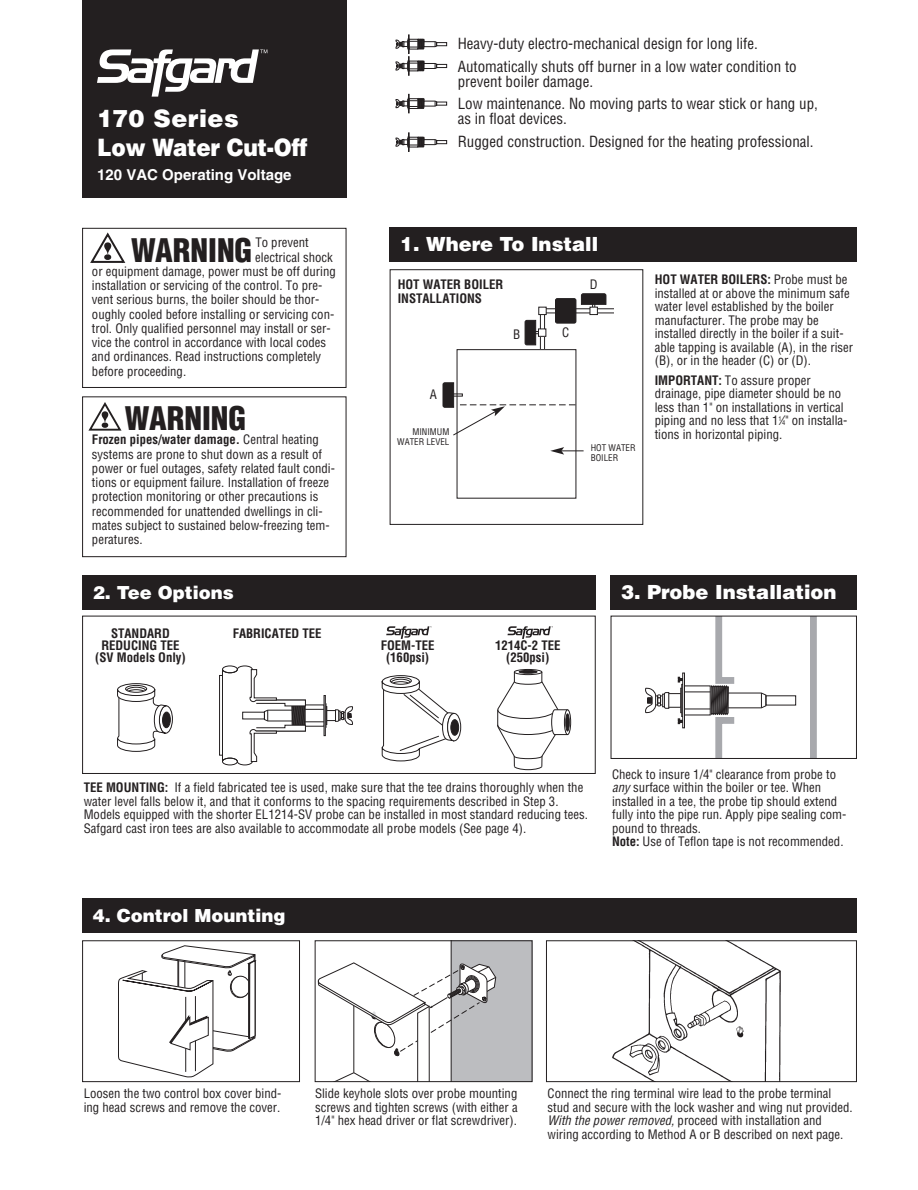
<style>
.page{position:relative;width:918px;height:1190px;background:#fff}
.page>*{position:absolute;margin:0;border:0;box-sizing:border-box;transform-origin:0 0}
.t1{font:900 condensed 31.65px "Helvetica";color:#231f20}
.t2{font:900 24px/29px "Helvetica";letter-spacing:-.015em;color:#fff}
.t3{font:900 19.5px "Helvetica";color:#fff}
.t4{font:900 18px "Helvetica";color:#fff}
.t5{font:condensed 15px/22.5px "Helvetica";color:#231f20}
.t6{font:700 15px "Helvetica";color:#fff}
.t7{font:condensed 12.75px/13.5px "Helvetica";color:#231f20}
.t8{font:700 condensed 12.75px/12px "Helvetica";color:#231f20;text-align:center}
.t9{font:condensed 9px/9.8px "Helvetica";color:#231f20;text-align:right}
.s1{font-weight:700}
.s2{font-size:6.3px}
.s3{font-style:italic}
</style>
<div class="page">
<div style="left:82px;top:228px;width:264px;height:160px;border:1px solid #231f20"></div>
<div style="left:82px;top:0;width:264px;height:197px;background:#231f20"></div>
<img style="left:612px;top:942px;width:169px;height:138px">
<div style="left:546px;top:940px;width:310px;height:142px;border:1px solid #231f20"></div>
<svg style="left:118px;top:945px;width:138px;height:132px"></svg>
<div style="left:82px;top:940px;width:218px;height:142px;border:1px solid #231f20"></div>
<svg style="left:318px;top:942px;width:212px;height:138px"></svg>
<div style="left:314px;top:940px;width:218px;height:142px;border:1px solid #231f20"></div>
<svg style="left:396px;top:35px;width:50px;height:40px"></svg>
<div style="left:436px;top:64px;width:10px;height:4px;border:1px solid #231f20"></div>
<svg style="left:396px;top:94px;width:50px;height:19px"></svg>
<svg style="left:396px;top:133px;width:40px;height:18px"></svg>
<div style="left:436px;top:140px;width:10px;height:4px;border:1px solid #231f20"></div>
<svg style="left:90px;top:232px;width:36px;height:31px"></svg>
<svg style="left:580px;top:293px;width:26px;height:15px"></svg>
<div style="left:540px;top:309px;width:5px;height:96px;border:1px solid #231f20"></div>
<div style="left:457px;top:350px;width:118px;height:148px;background:#fff"></div>
<div style="left:538px;top:307px;width:8px;height:7px;background:#fff"></div>
<div style="left:538px;top:307px;width:8px;height:8px;border:1px solid #231f20"></div>
<div style="left:589px;top:307px;width:8px;height:8px;border:1px solid #231f20"></div>
<div style="left:555px;top:299px;width:20px;height:24px;background:#231f20;border-radius:2px"></div>
<div style="left:555px;top:298px;width:21px;height:25px;border:1px solid #231f20;border-radius:2px"></div>
<svg style="left:524px;top:319px;width:20px;height:27px"></svg>
<div style="left:538px;top:329px;width:7px;height:7px;background:#fff"></div>
<div style="left:538px;top:328px;width:8px;height:9px;border:1px solid #231f20"></div>
<div style="left:389px;top:269px;width:254px;height:256px;border:1px solid #231f20"></div>
<div style="left:389px;top:227px;width:467px;height:35px;background:#231f20"></div>
<div style="left:82px;top:898px;width:774px;height:35px;background:#231f20"></div>
<svg style="left:442px;top:382px;width:133px;height:54px"></svg>
<svg style="left:550px;top:447px;width:33px;height:7px"></svg>
<svg style="left:97px;top:49px;width:170px;height:48px"></svg>
<div style="left:82px;top:575px;width:513px;height:35px;background:#231f20"></div>
<div style="left:610px;top:575px;width:246px;height:35px;background:#231f20"></div>
<div style="left:82px;top:616px;width:513px;height:158px;border:1px solid #231f20"></div>
<div style="left:809px;top:616px;width:7px;height:142px;background:#a8a9ad"></div>
<div style="left:668px;top:693px;width:13px;height:14px;border:1px solid #231f20"></div>
<svg style="left:645px;top:688px;width:24px;height:25px"></svg>
<svg style="left:677px;top:618px;width:89px;height:139px"></svg>
<div style="left:682px;top:673px;width:2px;height:55px;border:1px solid #231f20"></div>
<div style="left:610px;top:616px;width:246px;height:143px;border:1px solid #231f20"></div>
<div style="left:117px;top:683px;width:38px;height:13px;border:1px solid #231f20;border-radius:50%"></div>
<div style="left:125px;top:685px;width:22px;height:7px;border:1px solid #231f20;border-radius:50%"></div>
<div style="left:159px;top:705px;width:14px;height:28px;border:1px solid #231f20;border-radius:50%"></div>
<svg style="left:117px;top:687px;width:54px;height:65px"></svg>
<div style="left:382px;top:675px;width:37px;height:13px;border:1px solid #231f20;border-radius:50%"></div>
<div style="left:390px;top:677px;width:21px;height:7px;border:1px solid #231f20;border-radius:50%"></div>
<svg style="left:381px;top:679px;width:78px;height:82px"></svg>
<svg style="left:447px;top:713px;width:13px;height:28px"></svg>
<div style="left:447px;top:713px;width:14px;height:28px;border:1px solid #231f20;border-radius:50%"></div>
<div style="left:450px;top:719px;width:8px;height:16px;background:#231f20;border-radius:50%"></div>
<div style="left:450px;top:719px;width:8px;height:16px;border:1px solid #231f20;border-radius:50%"></div>
<div style="left:219px;top:675px;width:5px;height:80px;border:1px solid #231f20"></div>
<div style="left:326px;top:710px;width:10px;height:11px;border:1px solid #231f20"></div>
<svg style="left:335px;top:706px;width:18px;height:19px"></svg>
<svg style="left:222px;top:665px;width:105px;height:100px"></svg>
<div style="left:514px;top:669px;width:28px;height:6px;border:1px solid #231f20;border-radius:50%"></div>
<div style="left:519px;top:670px;width:18px;height:3px;border:1px solid #231f20;border-radius:50%"></div>
<div style="left:564px;top:709px;width:6px;height:26px;border:1px solid #231f20;border-radius:50%"></div>
<svg style="left:497px;top:671px;width:70px;height:99px"></svg>
<div style="left:565px;top:713px;width:4px;height:18px;border:1px solid #231f20;border-radius:50%"></div>
<svg style="left:386px;top:626px;width:45px;height:13px"></svg>
<svg style="left:507px;top:626px;width:46px;height:13px"></svg>
<div style="left:82px;top:396px;width:264px;height:161px;border:1px solid #231f20"></div>
<svg style="left:89px;top:402px;width:32px;height:28px"></svg>
<h2 class="t2" style="left:97px;top:105px;width:212px">170 Series<br>Low Water Cut-Off</h2>
<p class="t6" style="left:97px;top:170px;width:196px">120 VAC Operating Voltage</p>
<h1 class="t1" style="left:131px;top:232px;width:123px">WARNING</h1>
<p class="t7" style="left:255px;top:236px;width:55px">To prevent</p>
<p class="t7" style="left:255px;top:250px;width:79px">electrical shock</p>
<p class="t7" style="left:92px;top:265px;width:245px">or equipment damage, power must be off during</p>
<p class="t7" style="left:92px;top:279px;width:232px">installation or servicing of the control. To pre-</p>
<p class="t7" style="left:92px;top:293px;width:229px">vent serious burns, the boiler should be thor-</p>
<p class="t7" style="left:92px;top:307px;width:244px">oughly cooled before installing or servicing con-</p>
<p class="t7" style="left:92px;top:322px;width:240px">trol. Only qualified personnel may install or ser-</p>
<p class="t7" style="left:92px;top:336px;width:236px">vice the control in accordance with local codes</p>
<p class="t7" style="left:92px;top:350px;width:231px">and ordinances. Read instructions completely</p>
<p class="t7" style="left:92px;top:364px;width:96px">before proceeding.</p>
<h1 class="t1" style="left:125px;top:400px;width:123px">WARNING</h1>
<p class="t7" style="left:92px;top:433px;width:244px;line-height:14.2px"><span class="s1">Frozen pipes/water damage.</span> Central heating systems are prone to shut down as a result of power or fuel outages, safety related fault condi&shy;tions or equipment failure. Installation of freeze protection monitoring or other precautions is recommended for unattended dwellings in cli&shy;mates subject to sustained below-freezing tem&shy;peratures.</p>
<p class="t5" style="left:457px;top:33px;width:340px">Heavy-duty electro-mechanical design for long life.<br>Automatically shuts off burner in a low water condition to</p>
<p class="t5" style="left:457px;top:70px;width:361px">prevent boiler damage.<br>Low maintenance. No moving parts to wear stick or hang up,</p>
<p class="t5" style="left:457px;top:108px;width:357px">as in float devices.<br>Rugged construction. Designed for the heating professional.</p>
<h3 class="t3" style="left:400px;top:233px;width:199px">1. Where To Install</h3>
<p class="t8" style="left:397px;top:279px;width:107px">HOT WATER BOILER</p>
<p class="t7" style="left:589px;top:278px;width:9px">D</p>
<p class="t8" style="left:397px;top:293px;width:86px">INSTALLATIONS</p>
<p class="t7" style="left:429px;top:387px;width:9px">A</p>
<p class="t9" style="left:397px;top:427px;width:54px">MINIMUM<br>WATER LEVEL</p>
<p class="t7" style="left:513px;top:328px;width:9px">B</p>
<p class="t7" style="left:562px;top:326px;width:9px">C</p>
<p class="t9" style="left:590px;top:443px;width:46px;text-align:left">HOT WATER<br>BOILER</p>
<p class="t7" style="left:654px;top:273px;width:200px"><span class="s1">HOT WATER BOILERS:</span> Probe must be installed at or above the minimum safe water level established by the boiler manufacturer. The probe may be installed directly in the boiler if a suit&shy;able tapping is available (A), in the riser (B), or in the header (C) or (D).</p>
<p class="t7" style="left:654px;top:374px;width:194px"><span class="s1">IMPORTANT:</span> To assure proper drainage, pipe diameter should be no less than 1" on installations in vertical piping and no less that 1<sup>1</sup>⁄<span class="s2">4</span>" on installa&shy;tions in horizontal piping.</p>
<h3 class="t4" style="left:93px;top:582px;width:142px">2. Tee Options</h3>
<h3 class="t3" style="left:621px;top:581px;width:217px">3. Probe Installation</h3>
<p class="t8" style="left:95px;top:628px;width:92px">STANDARD<br>REDUCING TEE (SV Models Only)</p>
<p class="t8" style="left:233px;top:628px;width:90px">FABRICATED TEE</p>
<p class="t8" style="left:380px;top:640px;width:55px">FOEM-TEE (160psi)</p>
<p class="t8" style="left:495px;top:640px;width:67px">1214C-2 TEE (250psi)</p>
<p class="t7" style="left:84px;top:781px;width:505px"><span class="s1">TEE MOUNTING:</span> If a field fabricated tee is used, make sure that the tee drains thoroughly when the water level falls below it, and that it conforms to the spacing requirements described in Step 3.<br>Models equipped with the shorter EL1214-SV probe can be installed in most standard reducing tees.<br>Safgard cast iron tees are also available to accommodate all probe models (See page 4).</p>
<h3 class="t4" style="left:93px;top:905px;width:194px">4. Control Mounting</h3>
<p class="t7" style="left:612px;top:767px;width:236px">Check to insure 1/4" clearance from probe to <span class="s3">any</span> surface within the boiler or tee. When installed in a tee, the probe tip should extend fully into the pipe run. Apply pipe sealing com&shy;pound to threads.<br><span class="s1">Note:</span> Use of Teflon tape is not recommended.</p>
<p class="t7" style="left:84px;top:1087px;width:199px">Loosen the two control box cover bind&shy;ing head screws and remove the cover.</p>
<p class="t7" style="left:315px;top:1087px;width:204px;text-align:justify">Slide keyhole slots over probe mounting screws and tighten screws (with either a 1/4" hex head driver or flat screwdriver).</p>
<p class="t7" style="left:547px;top:1087px;width:306px">Connect the ring terminal wire lead to the probe terminal stud and secure with the lock washer and wing nut provided.<br><span class="s3">With the power removed,</span> proceed with installation and wiring according to Method A or B described on next page.</p>
</div>
